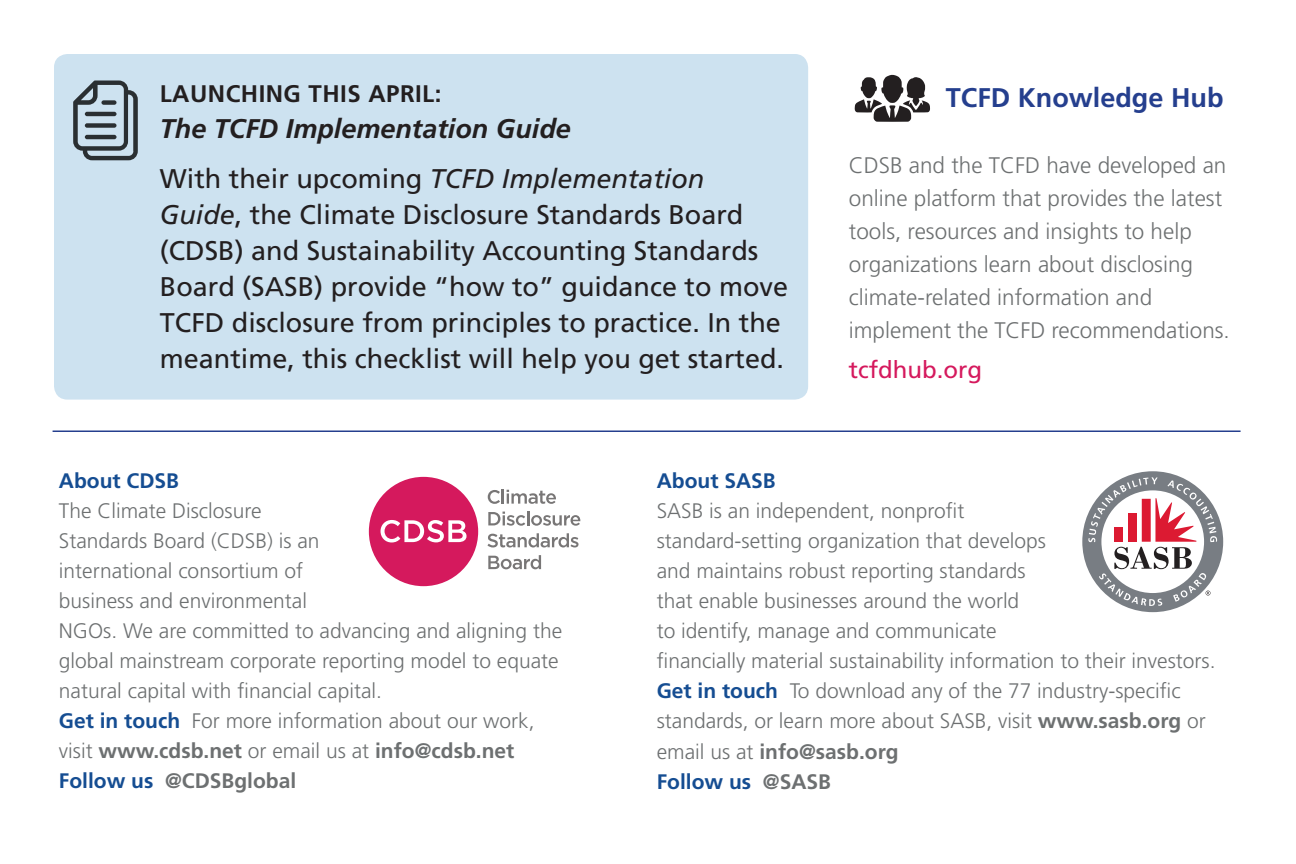
<style>
.page{position:relative;width:1296px;height:864px;background:#fff}
.page>*{position:absolute;margin:0;border:0;box-sizing:border-box;transform-origin:0 0}
.t1{font:27px/36px "Frutiger LT Std";color:#231f20}
.t2{font:italic 700 27px/49.5px "Frutiger LT Std";color:#231f20}
.t3{font:700 27px "Frutiger LT Std";color:#253f8e}
.t4{font:700 24px "Frutiger LT Std";letter-spacing:.02em;color:#231f20}
.t5{font:24px "Frutiger LT Std";color:#d5195d}
.t6{font:300 22.5px/33px "Frutiger LT Std";color:#6d7071}
.t7{font:300 21px/30px "Frutiger LT Std";color:#6d7071}
.t8{font:700 21px "Frutiger LT Std";color:#154d92}
.s1{font-weight:400;font-style:normal}
.s2{font-weight:400}
.s3{font-style:italic}
.s4{font-weight:700;color:#154d92}
.s5{font-weight:700}
</style>
<div class="page">
<div style="left:54px;top:54px;width:754px;height:346px;background:#cde2f0;border-radius:14px"></div>
<svg style="left:855px;top:75px;width:75px;height:47px"></svg>
<svg style="left:73px;top:81px;width:65px;height:79px"></svg>
<div style="left:369px;top:477px;width:109px;height:109px;background:#d5195d;border-radius:50%"></div>
<svg style="left:381px;top:520px;width:86px;height:22px"></svg>
<svg style="left:488px;top:490px;width:68px;height:14px"></svg>
<svg style="left:488px;top:511px;width:92px;height:15px"></svg>
<svg style="left:487px;top:533px;width:92px;height:15px"></svg>
<svg style="left:488px;top:555px;width:53px;height:14px"></svg>
<hr style="left:53px;top:430px;width:1188px;height:2px;background:#253f8e">
<svg style="left:1082px;top:471px;width:141px;height:141px"></svg>
<p class="t4" style="left:160px;top:80px;width:283px">LAUNCHING THIS APRIL:</p>
<p class="t2" style="left:160px;top:104px;width:546px">The TCFD Implementation Guide<br><span class="s1">With their upcoming</span> <span class="s2">TCFD Implementation</span></p>
<p class="t1" style="left:160px;top:197px;width:630px"><span class="s3">Guide</span>, the Climate Disclosure Standards Board (CDSB) and Sustainability Accounting Standards Board (SASB) provide “how to” guidance to move TCFD disclosure from principles to practice. In the meantime, this checklist will help you get started.</p>
<p class="t3" style="left:946px;top:82px;width:279px">TCFD Knowledge Hub</p>
<p class="t6" style="left:849px;top:149px;width:383px">CDSB and the TCFD have developed an online platform that provides the latest tools, resources and insights to help organizations learn about disclosing climate-related information and implement the TCFD recommendations.</p>
<p class="t5" style="left:849px;top:356px;width:135px">tcfdhub.org</p>
<p class="t8" style="left:59px;top:469px;width:122px">About CDSB</p>
<p class="t7" style="left:59px;top:496px;width:505px">The Climate Disclosure<br>Standards Board (CDSB) is an<br>international consortium of<br>business and environmental<br>NGOs. We are committed to advancing and aligning the global mainstream corporate reporting model to equate natural capital with financial capital.<br><span class="s4">Get in touch</span> For more information about our work, visit <span class="s5">www.cdsb.net</span> or email us at <span class="s5">info@cdsb.net </span><span class="s4">Follow us</span> <span class="s5">@CDSBglobal</span></p>
<p class="t8" style="left:657px;top:469px;width:121px">About SASB</p>
<p class="t7" style="left:657px;top:496px;width:560px">SASB is an independent, nonprofit<br>standard-setting organization that develops<br>and maintains robust reporting standards<br>that enable businesses around the world<br>to identify, manage and communicate<br>financially material sustainability information to their investors.<br><span class="s4">Get in touch</span> To download any of the 77 industry-specific standards, or learn more about SASB, visit <span class="s5">www.sasb.org</span> or email us at <span class="s5">info@sasb.org<br></span><span class="s4">Follow us</span> <span class="s5">@SASB</span></p>
</div>
